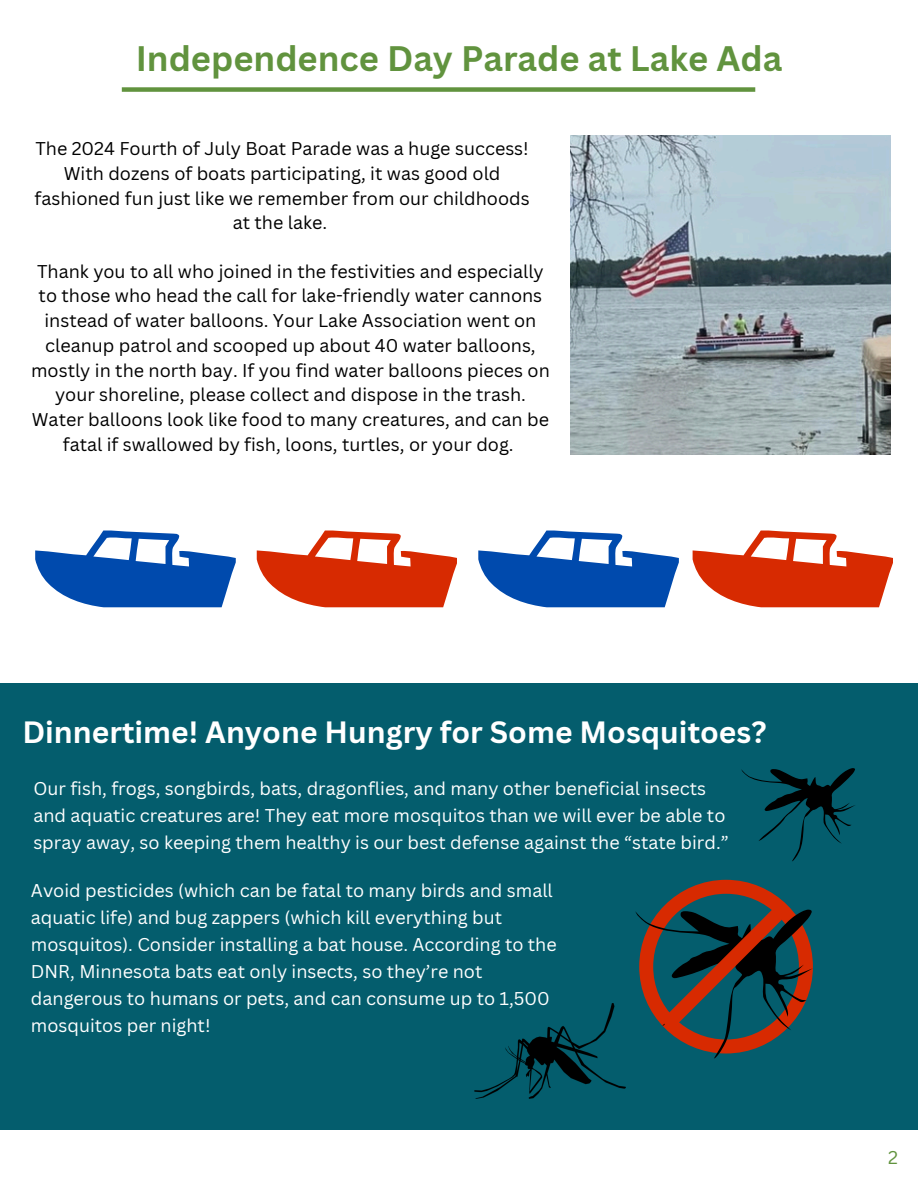
<style>
.page{position:relative;width:918px;height:1188px;background:#fff}
.page>*{position:absolute;margin:0;border:0;box-sizing:border-box;transform-origin:0 0}
.t1{font:700 34.5px "Canva Sans";color:#61933e}
.t2{font:700 30px "Canva Sans";color:#fff}
.t3{font:18px/24.8px "Canva Sans";color:#000;text-align:center}
.t4{font:18px/27px "Canva Sans";color:#fff}
.t5{font:18px "Canva Sans";color:#61933e}
</style>
<div class="page">
<div style="left:122px;top:87px;width:633px;height:5px;background:#61933e"></div>
<img style="left:571px;top:135px;width:319px;height:320px">
<div style="left:0;top:683px;width:918px;height:447px;background:#045d6d"></div>
<img style="left:475px;top:1003px;width:151px;height:96px">
<svg style="left:741px;top:768px;width:114px;height:93px"></svg>
<svg style="left:635px;top:880px;width:178px;height:179px"></svg>
<svg style="left:35px;top:531px;width:200px;height:76px"></svg>
<svg style="left:257px;top:531px;width:200px;height:76px"></svg>
<svg style="left:478px;top:531px;width:201px;height:76px"></svg>
<svg style="left:693px;top:531px;width:200px;height:76px"></svg>
<p class="t1" style="left:136px;top:34px;width:648px">Independence Day Parade at Lake Ada</p>
<p class="t3" style="left:35px;top:136px;width:495px">The 2024 Fourth of July Boat Parade was a huge success!</p>
<p class="t3" style="left:34px;top:161px;width:497px">With dozens of boats participating, it was good old fashioned fun just like we remember from our childhoods at the lake.</p>
<h2 class="t3" style="left:31px;top:258px;width:520px">Thank you to all who joined in the festivities and especially to those who head the call for lake-friendly water cannons instead of water balloons. Your Lake Association went on cleanup patrol and scooped up about 40 water balloons, mostly in the north bay. If you find water balloons pieces on your shoreline, please collect and dispose in the trash.<br>Water balloons look like food to many creatures, and can be fatal if swallowed by fish, loons, turtles, or your dog.</h2>
<p class="t2" style="left:22px;top:711px;width:746px">Dinnertime! Anyone Hungry for Some Mosquitoes?</p>
<p class="t4" style="left:33px;top:774px;width:697px">Our fish, frogs, songbirds, bats, dragonflies, and many other beneficial insects and aquatic creatures are! They eat more mosquitos than we will ever be able to spray away, so keeping them healthy is our best defense against the “state bird.”</p>
<p class="t4" style="left:31px;top:877px;width:527px">Avoid pesticides (which can be fatal to many birds and small aquatic life) and bug zappers (which kill everything but mosquitos). Consider installing a bat house. According to the DNR, Minnesota bats eat only insects, so they’re not dangerous to humans or pets, and can consume up to 1,500 mosquitos per night!</p>
<p class="t5" style="left:888px;top:1145px;width:11px">2</p>
</div>
